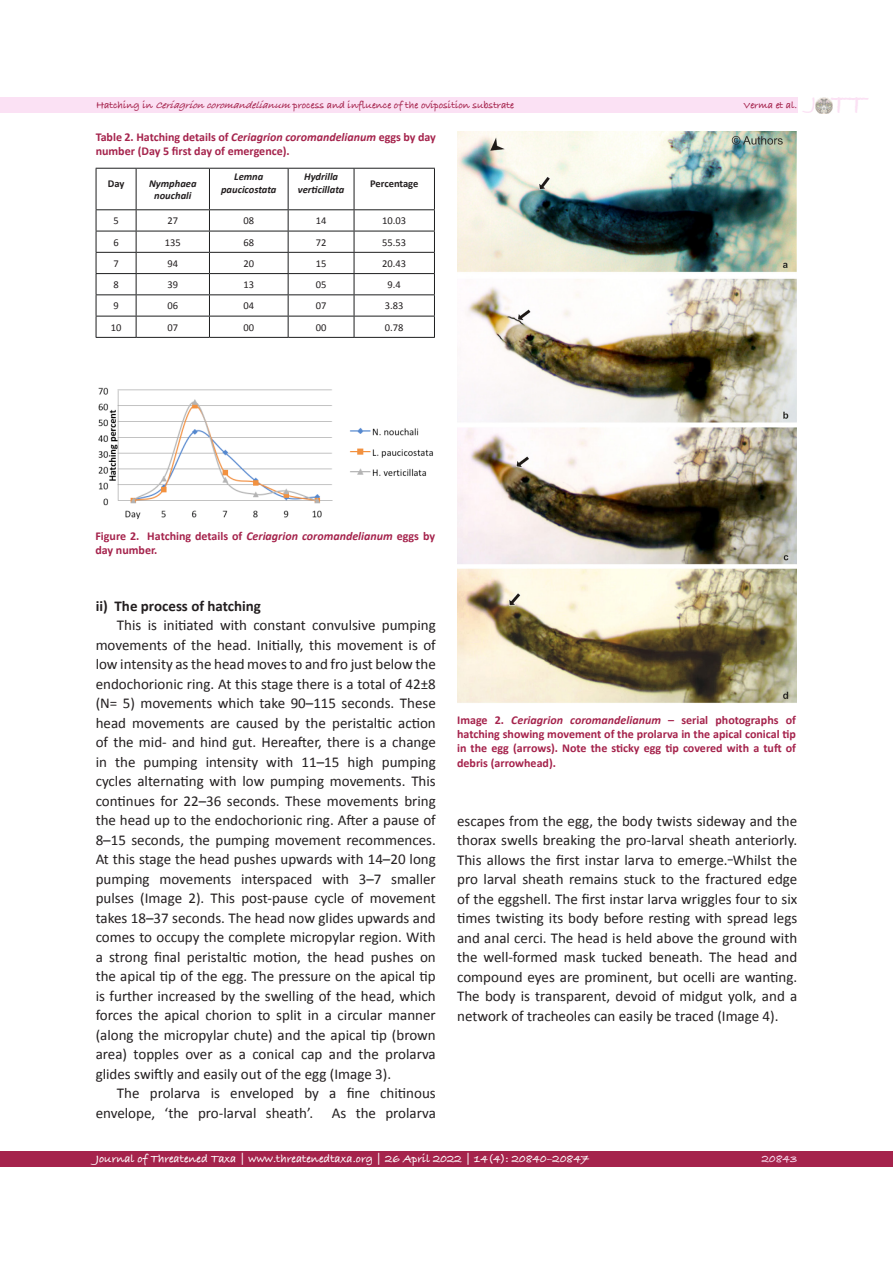
<style>
.page{position:relative;width:893px;height:1263px;background:#fff}
.page>*{position:absolute;margin:0;border:0;box-sizing:border-box;transform-origin:0 0}
.t1{font:700 28.95px "Bradley Hand ITCTT";color:#fbe1f4}
.t2{font:15px/19.5px "Calibri";color:#231f20;text-align:justify}
.t3{font:700 15px "Calibri";color:#231f20}
.t4{font:700 12px/14.4px "Calibri";color:#a5234c}
.t5{font:12px "Bradley Hand ITCTT Bold 2";color:#fff}
.t6{font:700 12px "Bradley Hand ITCTT";color:#fbe1f4}
.t7{font:10.5px "Bradley Hand ITCTT Bold 2";letter-spacing:-.005em;color:#a5234c}
.t8{font:10.5px "Calibri";color:#231f20}
.t9{font:10.5px "Calibri 2";color:#231f20}
.List_Paragraph{font:italic 700 10.5px/12.6px "Calibri";color:#231f20;text-align:center}
.List_Paragraph-2{font:10.5px/12.6px "Calibri Bold Italic 2";color:#231f20;text-align:center}
.t10{font:700 10.5px "Calibri";letter-spacing:-.01em;color:#231f20}
.t11{font:10.5px "Calibri Bold 2";color:#231f20}
.s1{font-family:"Bradley Hand ITCTT";font-weight:700}
.s2{font-family:"Bradley Hand ITCTT";font-weight:700;font-style:italic}
.s3{font-style:italic}
.s4{font-family:"Calibri";font-weight:700;font-style:italic}
.s5{font-family:"Calibri 2"}
.s6{font-family:"Calibri Bold 2";font-weight:400}
</style>
<div class="page">
<div style="left:0;top:97px;width:797px;height:16px;background:#fbe1f4"></div>
<div style="left:0;top:1151px;width:893px;height:15px;background:#a5234c"></div>
<img style="left:815px;top:97px;width:17px;height:17px">
<hr style="left:96px;top:168px;width:40px;height:1px;background:#1d1e1f">
<hr style="left:136px;top:168px;width:73px;height:1px;background:#1d1e1f">
<hr style="left:209px;top:168px;width:79px;height:1px;background:#1d1e1f">
<hr style="left:288px;top:168px;width:66px;height:1px;background:#1d1e1f">
<hr style="left:354px;top:168px;width:81px;height:1px;background:#1d1e1f">
<hr style="left:96px;top:209px;width:40px;height:1px;background:#1d1e1f">
<hr style="left:136px;top:209px;width:73px;height:1px;background:#1d1e1f">
<hr style="left:209px;top:209px;width:79px;height:1px;background:#1d1e1f">
<hr style="left:288px;top:209px;width:66px;height:1px;background:#1d1e1f">
<hr style="left:354px;top:209px;width:81px;height:1px;background:#1d1e1f">
<hr style="left:96px;top:231px;width:40px;height:1px;background:#1d1e1f">
<hr style="left:136px;top:231px;width:73px;height:1px;background:#1d1e1f">
<hr style="left:209px;top:231px;width:79px;height:1px;background:#1d1e1f">
<hr style="left:288px;top:231px;width:66px;height:1px;background:#1d1e1f">
<hr style="left:354px;top:231px;width:81px;height:1px;background:#1d1e1f">
<hr style="left:96px;top:252px;width:40px;height:1px;background:#1d1e1f">
<hr style="left:136px;top:252px;width:73px;height:1px;background:#1d1e1f">
<hr style="left:209px;top:252px;width:79px;height:1px;background:#1d1e1f">
<hr style="left:288px;top:252px;width:66px;height:1px;background:#1d1e1f">
<hr style="left:354px;top:252px;width:81px;height:1px;background:#1d1e1f">
<hr style="left:96px;top:273px;width:40px;height:1px;background:#1d1e1f">
<hr style="left:136px;top:273px;width:73px;height:1px;background:#1d1e1f">
<hr style="left:209px;top:273px;width:79px;height:1px;background:#1d1e1f">
<hr style="left:288px;top:273px;width:66px;height:1px;background:#1d1e1f">
<hr style="left:354px;top:273px;width:81px;height:1px;background:#1d1e1f">
<hr style="left:96px;top:294px;width:40px;height:1px;background:#1d1e1f">
<hr style="left:136px;top:294px;width:73px;height:1px;background:#1d1e1f">
<hr style="left:209px;top:294px;width:79px;height:1px;background:#1d1e1f">
<hr style="left:288px;top:294px;width:66px;height:1px;background:#1d1e1f">
<hr style="left:354px;top:294px;width:81px;height:1px;background:#1d1e1f">
<hr style="left:96px;top:316px;width:40px;height:1px;background:#1d1e1f">
<hr style="left:136px;top:316px;width:73px;height:1px;background:#1d1e1f">
<hr style="left:209px;top:316px;width:79px;height:1px;background:#1d1e1f">
<hr style="left:288px;top:316px;width:66px;height:1px;background:#1d1e1f">
<hr style="left:354px;top:316px;width:81px;height:1px;background:#1d1e1f">
<hr style="left:96px;top:337px;width:40px;height:1px;background:#1d1e1f">
<hr style="left:136px;top:337px;width:73px;height:1px;background:#1d1e1f">
<hr style="left:209px;top:337px;width:79px;height:1px;background:#1d1e1f">
<hr style="left:288px;top:337px;width:66px;height:1px;background:#1d1e1f">
<hr style="left:354px;top:337px;width:81px;height:1px;background:#1d1e1f">
<hr style="left:96px;top:169px;width:1px;height:40px;background:#1d1e1f">
<svg style="left:96px;top:210px;width:1px;height:127px"></svg>
<hr style="left:136px;top:169px;width:1px;height:40px;background:#1d1e1f">
<hr style="left:209px;top:169px;width:1px;height:40px;background:#1d1e1f">
<hr style="left:288px;top:169px;width:1px;height:40px;background:#1d1e1f">
<hr style="left:354px;top:169px;width:1px;height:40px;background:#1d1e1f">
<hr style="left:434px;top:169px;width:1px;height:40px;background:#1d1e1f">
<svg style="left:136px;top:210px;width:1px;height:127px"></svg>
<svg style="left:209px;top:210px;width:1px;height:127px"></svg>
<svg style="left:288px;top:210px;width:1px;height:127px"></svg>
<svg style="left:354px;top:210px;width:1px;height:127px"></svg>
<svg style="left:434px;top:210px;width:1px;height:127px"></svg>
<img style="left:98px;top:387px;width:335px;height:133px">
<img style="left:457px;top:132px;width:339px;height:571px">
<h1 class="t1" style="left:811px;top:82px;width:57px"><sup>J</sup> TT</h1>
<p class="t7" style="left:96px;top:97px;width:419px"><span class="s1">Hatching in</span> <span class="s2">Ceriagrioncoromandelianum</span>process and influence of the oviposition substrate</p>
<p class="t7" style="left:743px;top:97px;width:55px">Verma et al.</p>
<p class="t4" style="left:96px;top:130px;width:342px">Table 2. Hatching details of <span class="s3">Ceriagrion coromandelianum</span> eggs by day number (Day 5 first day of emergence).</p>
<p class="t11" style="left:108px;top:176px;width:18px">Day</p>
<p class="List_Paragraph" style="left:149px;top:177px;width:49px">Nymphaea nouchali</p>
<p class="List_Paragraph" style="left:221px;top:171px;width:57px">Lemna paucicostata</p>
<p class="List_Paragraph-2" style="left:298px;top:171px;width:48px"><span class="s4">Hydrilla </span>verticillata</p>
<p class="t10" style="left:370px;top:176px;width:50px">Percentage</p>
<p class="t9" style="left:113px;top:214px;width:7px">5</p>
<p class="t9" style="left:167px;top:214px;width:12px">27</p>
<p class="t9" style="left:243px;top:214px;width:12px">08</p>
<p class="t9" style="left:316px;top:214px;width:12px">14</p>
<p class="t8" style="left:382px;top:214px;width:25px">10.03</p>
<p class="t9" style="left:113px;top:235px;width:7px">6</p>
<p class="t8" style="left:165px;top:235px;width:17px">135</p>
<p class="t9" style="left:243px;top:235px;width:12px">68</p>
<p class="t9" style="left:316px;top:235px;width:12px">72</p>
<p class="t8" style="left:382px;top:235px;width:25px">55.53</p>
<p class="t9" style="left:113px;top:257px;width:7px">7</p>
<p class="t8" style="left:167px;top:257px;width:12px">94</p>
<p class="t9" style="left:243px;top:257px;width:12px">20</p>
<p class="t9" style="left:316px;top:257px;width:12px">15</p>
<p class="t8" style="left:382px;top:257px;width:25px">20.43</p>
<p class="t9" style="left:113px;top:278px;width:7px">8</p>
<p class="t8" style="left:167px;top:278px;width:12px">39</p>
<p class="t8" style="left:243px;top:278px;width:12px">13</p>
<p class="t9" style="left:316px;top:278px;width:12px">05</p>
<p class="t8" style="left:388px;top:278px;width:15px">9.4</p>
<p class="t8" style="left:113px;top:299px;width:7px">9</p>
<p class="t9" style="left:167px;top:299px;width:12px">06</p>
<p class="t9" style="left:243px;top:299px;width:12px">04</p>
<p class="t9" style="left:316px;top:299px;width:12px">07</p>
<p class="t8" style="left:385px;top:299px;width:20px">3.83</p>
<p class="t9" style="left:111px;top:321px;width:12px">10</p>
<p class="t9" style="left:167px;top:321px;width:12px">07</p>
<p class="t9" style="left:243px;top:321px;width:12px">00</p>
<p class="t9" style="left:316px;top:321px;width:12px">00</p>
<p class="t8" style="left:385px;top:321px;width:20px">0.78</p>
<p class="t4" style="left:95px;top:528px;width:341px">Figure 2. Hatching details of <span class="s3">Ceriagrion coromandelianum</span> eggs by day number.</p>
<p class="t3" style="left:96px;top:596px;width:167px">ii) The process of hatching</p>
<p class="t2" style="left:96px;top:616px;width:342px;text-indent:21px">This is initiated with constant convulsive pumping movements of the head. Initially, this movement is of low intensity as the head moves to and fro just below the endochorionic ring. At this stage there is a total of 42±8 (N= 5) movements which take 90–115 seconds. These head movements are caused by the peristaltic action of the mid- and hind gut. Hereafter, there is a change in the pumping intensity with 11–15 high pumping cycles alternating with low pumping movements. This continues for 22–36 seconds. These movements bring the head up to the endochorionic ring. After a pause of 8–15 seconds, the pumping movement recommences.<br>At this stage the head pushes upwards with 14–20 long pumping movements interspaced with 3–7 smaller pulses (Image 2). This post-pause cycle of movement takes 18–37 seconds. The head now glides upwards and comes to occupy the complete micropylar region. With a strong final peristaltic motion, the head pushes on the apical tip of the egg. The pressure on the apical tip is further increased by the swelling of the head, which forces the apical chorion to split in a circular manner (along the micropylar chute) and the apical tip (brown <span class="s5">area) topples over as a conical cap and the prolarva </span>glides swiftly and easily out of the egg (Image 3).</p>
<p class="t2" style="left:96px;top:1084px;width:342px;text-align:right">The prolarva is enveloped by a fine chitinous envelope, ‘the pro-larval sheath’. As the prolarva</p>
<p class="t4" style="left:457px;top:712px;width:340px;text-align:justify"><span class="s6">Image 2.</span> <span class="s3">Ceriagrion coromandelianum</span> – serial photographs of hatching showing movement of the prolarva in the apical conical tip in the egg (arrows). Note the sticky egg tip covered with a tuft of debris (arrowhead).</p>
<p class="t2" style="left:457px;top:811px;width:342px">escapes from the egg, the body twists sideway and the thorax swells breaking the pro-larval sheath anteriorly.<br>This allows the first instar larva to emerge. Whilst the pro larval sheath remains stuck to the fractured edge of the eggshell. The first instar larva wriggles four to six times twisting its body before resting with spread legs and anal cerci. The head is held above the ground with the well-formed mask tucked beneath. The head and compound eyes are prominent, but ocelli are wanting.<br>The body is transparent, devoid of midgut yolk, and a network of tracheoles can easily be traced (Image 4).</p>
<p class="t5" style="left:96px;top:1149px;width:495px">Journal of Threatened Taxa | www.threatenedtaxa.org | 26 April 2022 | 14(4): 20840–20847</p>
<p class="t6" style="left:762px;top:1149px;width:37px">20843</p>
</div>
